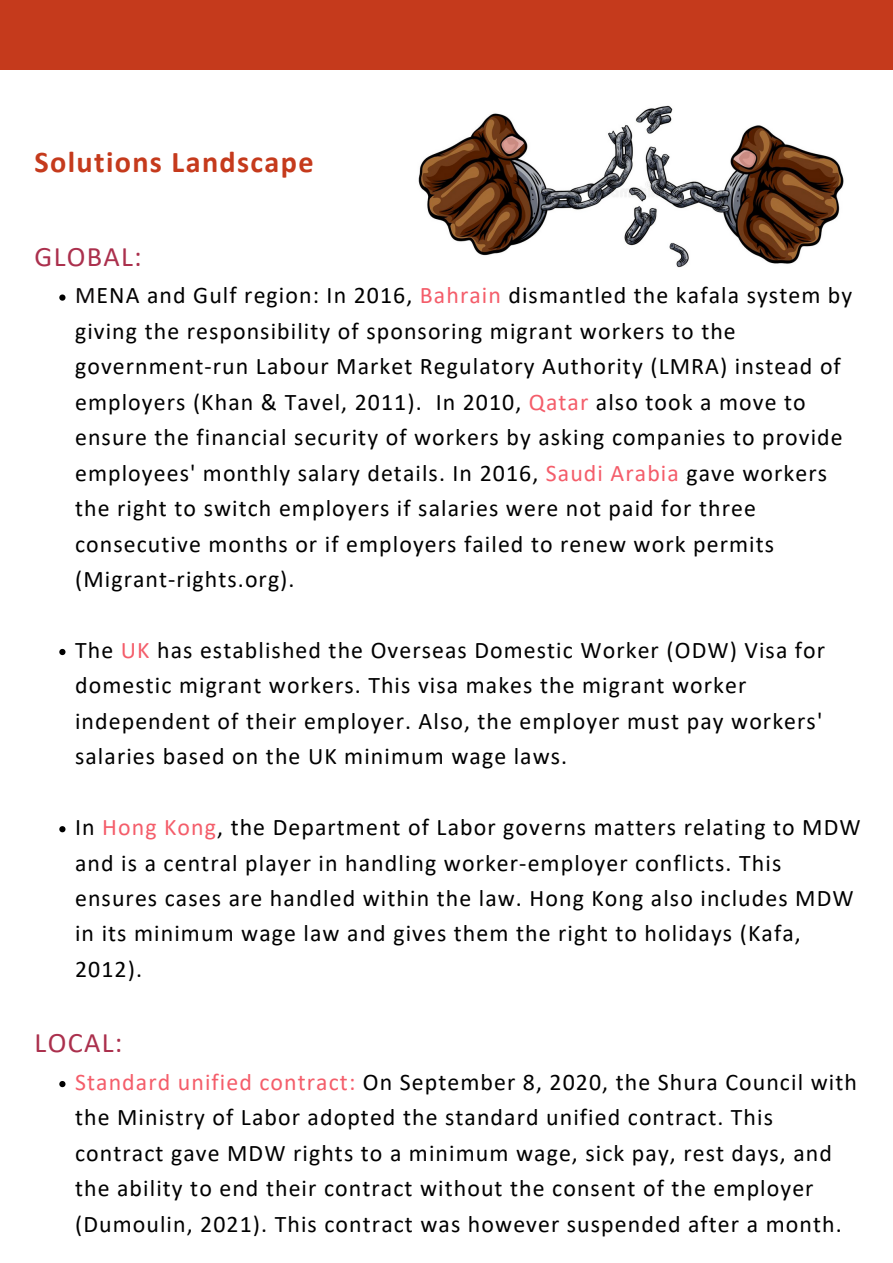
<style>
.page{position:relative;width:893px;height:1263px;background:#fff}
.page>*{position:absolute;margin:0;border:0;box-sizing:border-box;transform-origin:0 0}
.t1{font:700 30.22px "Calibri";letter-spacing:.045em;color:#c53a1c}
.t2{font:28.28px "Calibri";letter-spacing:.045em;color:#ab304d}
.t3{font:23.85px/35.4px "Calibri";letter-spacing:.045em;color:#000}
.s1{color:#0d090b}
.s2{color:#f45d6a}
</style>
<div class="page">
<img style="left:418px;top:105px;width:426px;height:163px">
<div style="left:0;top:0;width:893px;height:69px;background:#c53a1c"></div>
<svg style="left:59px;top:294px;width:6px;height:7px"></svg>
<svg style="left:59px;top:649px;width:6px;height:6px"></svg>
<svg style="left:59px;top:826px;width:6px;height:6px"></svg>
<svg style="left:59px;top:1081px;width:6px;height:6px"></svg>
<p class="t1" style="left:35px;top:149px;width:281px">Solutions Landscape</p>
<p class="t2" style="left:35px;top:245px;width:109px">GLOBAL:</p>
<p class="t3" style="left:75px;top:280px;width:778px"><span class="s1">M</span>ENA and Gulf region: In 2016, <span class="s2">Bahrain</span> dismantled the kafala system by giving the responsibility of sponsoring migrant workers to the government-run Labour Market Regulatory Authority (LMRA) instead of employers (Khan &amp; Tavel, 2011). In 2010, <span class="s2">Qatar</span> also took a move to ensure the financial security of workers by asking companies to provide employees' monthly salary details. In 2016, <span class="s2">Saudi Arabia</span> gave workers the right to switch employers if salaries were not paid for three consecutive months or if employers failed to renew work permits (Migrant-rights.org).</p>
<p class="t3" style="left:75px;top:634px;width:751px">The <span class="s2">UK</span> has established the Overseas Domestic Worker (ODW) Visa for domestic migrant workers. This visa makes the migrant worker independent of their employer. Also, the employer must pay workers' salaries based on the UK minimum wage laws.</p>
<p class="t3" style="left:75px;top:811px;width:787px">In <span class="s2">Hong Kong</span>, the Department of Labor governs matters relating to MDW and is a central player in handling worker-employer conflicts. This ensures cases are handled within the law. Hong Kong also includes MDW in its minimum wage law and gives them the right to holidays (Kafa, 2012).</p>
<p class="t2" style="left:35px;top:1031px;width:89px">LOCAL:</p>
<p class="t3" style="left:75px;top:1066px;width:783px"><span class="s2">Standard unified contract:</span> On September 8, 2020, the Shura Council with the Ministry of Labor adopted the standard unified contract. This contract gave MDW rights to a minimum wage, sick pay, rest days, and the ability to end their contract without the consent of the employer (Dumoulin, 2021). This contract was however suspended after a month.</p>
</div>
